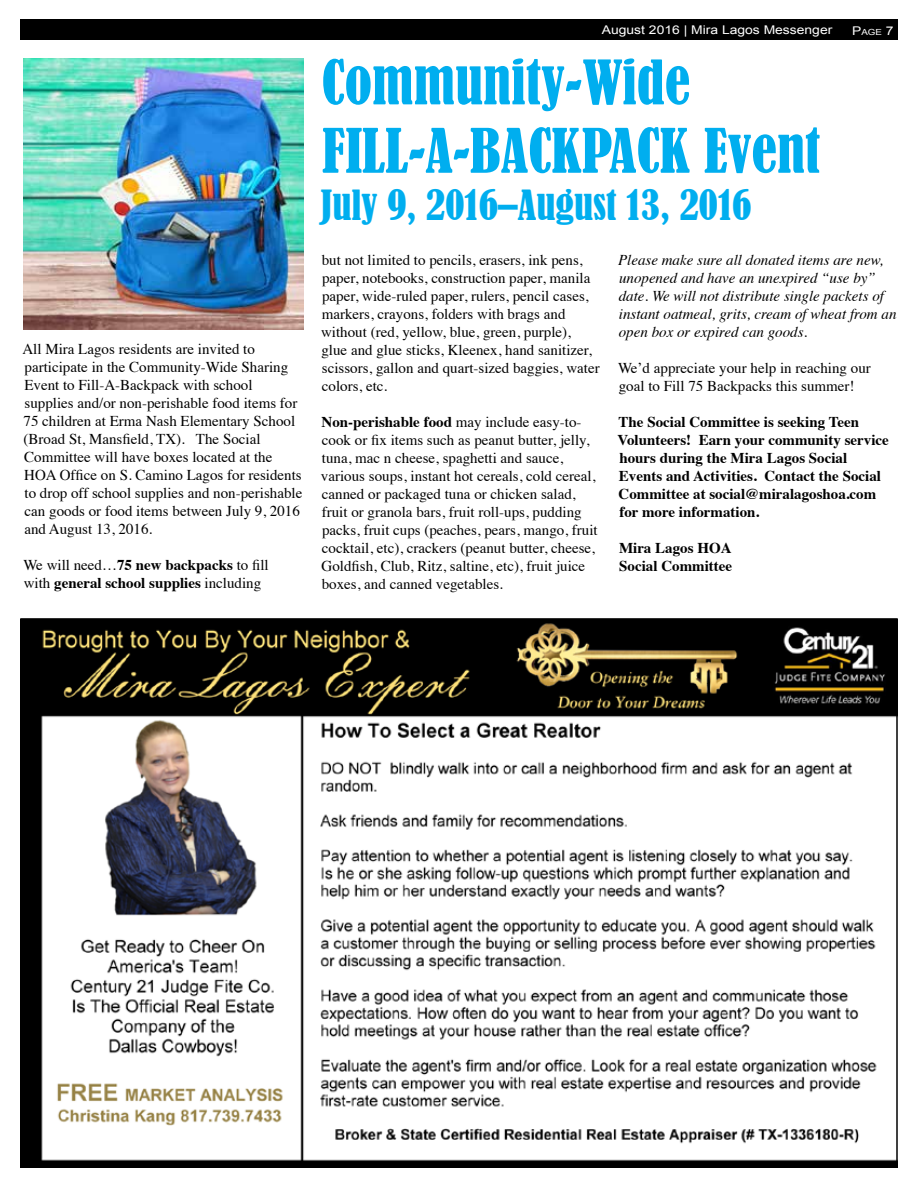
<style>
.page{position:relative;width:918px;height:1188px;background:#fff}
.page>*{position:absolute;margin:0;border:0;box-sizing:border-box;transform-origin:0 0}
.t1{font:condensed 57px/68.4px "Bernard";color:#00aeef}
.t2{font:condensed 39px "Bernard";color:#00aeef}
.t3{font:700 17.1px "Courier New";color:#000}
.t4{font:15px/18px "Times";color:#000}
.t5{font:700 15px/18px "Times";color:#000}
.t6{font:italic 15px/18px "Times";color:#000}
.t7{font:12px "Arial";color:#fff;scale:1.16 1}
.t8{font:8.4px "Arial";color:#fff;scale:1.16 1}
.s1{font-weight:400}
.s2{font-size:12px}
.s3{font-weight:700}
</style>
<div class="page">
<div style="left:20px;top:20px;width:878px;height:20px;background:#000"></div>
<img style="left:24px;top:58px;width:279px;height:271px">
<img style="left:22px;top:620px;width:874px;height:546px">
<p class="t4" style="left:22px;top:339px;width:281px">All Mira Lagos residents are invited to participate in the Community-Wide Sharing Event to Fill-A-Backpack with school supplies and/or non-perishable food items for 75 children at Erma Nash Elementary School (Broad St, Mansfield, TX). The Social Committee will have boxes located at the HOA Office on S. Camino Lagos for residents to drop off school supplies and non-perishable can goods or food items between July 9, 2016 and August 13, 2016.</p>
<p class="t5" style="left:23px;top:554px;width:247px"><span class="s1">We will need…</span>75 new backpacks <span class="s1">to fill with</span> general school supplies <span class="s1">including</span></p>
<p class="t3" style="left:20px;top:573px;width:115px">August 2016</p>
<p class="t7" style="left:602px;top:22px;width:200px">August 2016 | Mira Lagos Messenger</p>
<p class="t8" style="left:852px;top:27px;width:37px"><span class="s2">P</span>age <span class="s2">7</span></p>
<h1 class="t1" style="left:322px;top:49px;width:500px">Community-Wide<br>FILL-A-BACKPACK Event</h1>
<h2 class="t2" style="left:321px;top:182px;width:433px">July 9, 2016–August 13, 2016</h2>
<p class="t4" style="left:321px;top:250px;width:280px">but not limited to pencils, erasers, ink pens, paper, notebooks, construction paper, manila paper, wide-ruled paper, rulers, pencil cases, markers, crayons, folders with brags and without (red, yellow, blue, green, purple), glue and glue sticks, Kleenex, hand sanitizer, scissors, gallon and quart-sized baggies, water colors, etc.</p>
<p class="t4" style="left:321px;top:412px;width:278px"><span class="s3">Non-perishable food</span> may include easy-to&shy;cook or fix items such as peanut butter, jelly, tuna, mac n cheese, spaghetti and sauce, various soups, instant hot cereals, cold cereal, canned or packaged tuna or chicken salad, fruit or granola bars, fruit roll-ups, pudding packs, fruit cups (peaches, pears, mango, fruit cocktail, etc), crackers (peanut butter, cheese, Goldfish, Club, Ritz, saltine, etc), fruit juice boxes, and canned vegetables.</p>
<p class="t6" style="left:618px;top:250px;width:280px">Please make sure all donated items are new, unopened and have an unexpired “use by” date. We will not distribute single packets of instant oatmeal, grits, cream of wheat from an open box or expired can goods.</p>
<p class="t4" style="left:618px;top:358px;width:254px">We’d appreciate your help in reaching our goal to Fill 75 Backpacks this summer!</p>
<p class="t5" style="left:618px;top:411px;width:273px">The Social Committee is seeking Teen Volunteers! Earn your community service hours during the Mira Lagos Social Events and Activities. Contact the Social Committee at social@miralagoshoa.com for more information.</p>
<p class="t5" style="left:619px;top:537px;width:115px">Mira Lagos HOA<br>Social Committee</p>
</div>
